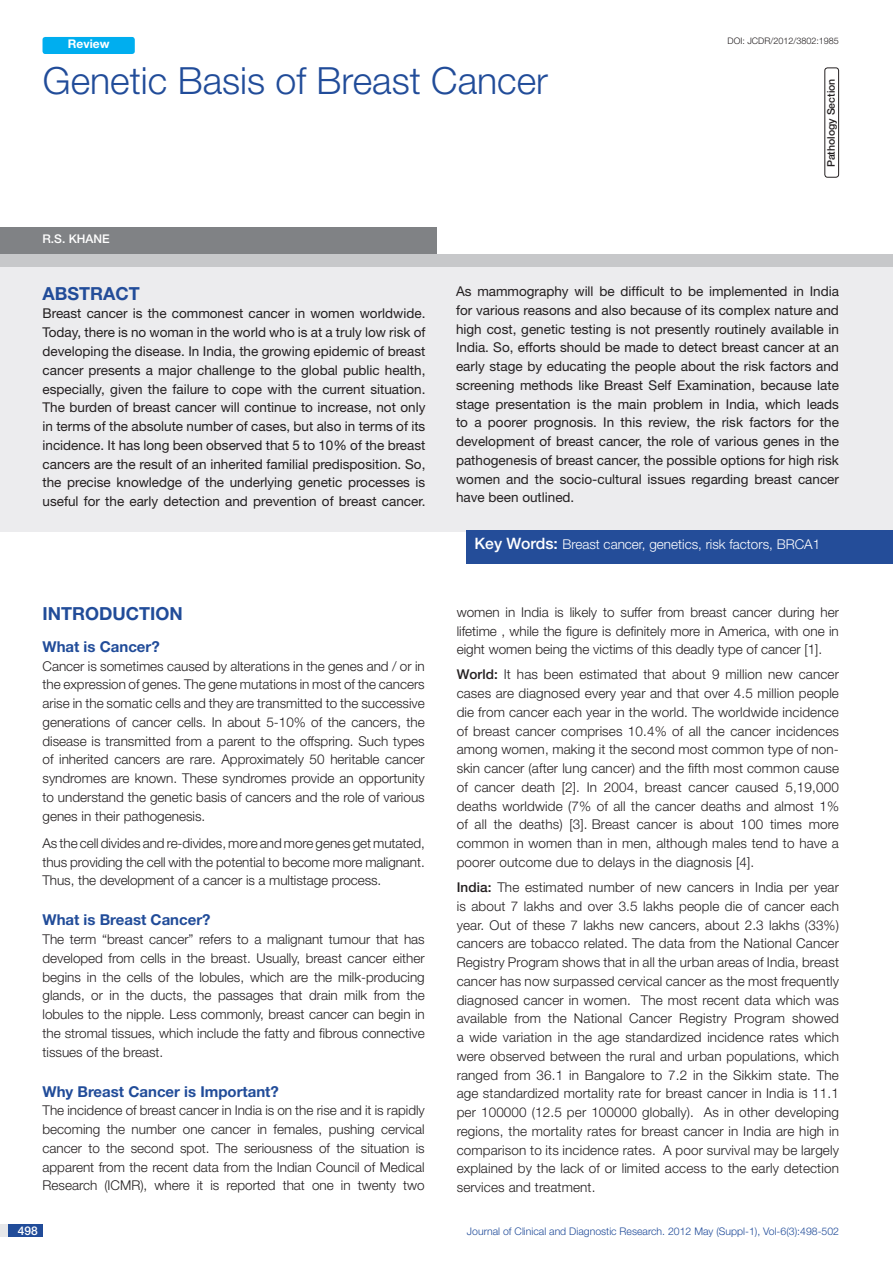
<style>
.page{position:relative;width:893px;height:1263px;background:#fff}
.page>*{position:absolute;margin:0;border:0;box-sizing:border-box;transform-origin:0 0}
.t1{font:300 37.5px "Helvetica Neue";color:#214c99}
.Level_1{font:700 18px "Helvetica Neue";color:#214c99}
.Abstract_head{font:700 18px "Helvetica Neue";color:#214c99}
.Level_2{font:700 15px "Helvetica Neue";color:#214c99}
.Body_text{font:300 13.5px/18.8px "Helvetica Neue";color:#231f20;text-align:justify}
.Abstract_text{font:13.5px/18.8px "Helvetica Neue";color:#231f20;text-align:justify}
.t2{font:300 13.5px "Helvetica Neue";color:#fff}
.Author{font:500 12px "Helvetica Neue";color:#fff}
.t3{font:700 12px "Helvetica Neue";color:#fff}
.t4{font:300 10.5px "Helvetica Neue";color:#214c99}
.t5{font:500 10.5px "Helvetica Neue";color:#231f20}
.DOI{font:300 9px "Helvetica Neue";color:#231f20}
.s1{color:#244d99}
.s2{font-weight:500;font-size:15.75px}
.s3{font-weight:500}
</style>
<div class="page">
<div style="left:0;top:1224px;width:43px;height:13px;background:#e6e7e9"></div>
<div style="left:8px;top:1224px;width:35px;height:13px;background:#214c99"></div>
<div style="left:0;top:256px;width:893px;height:275px;background:#ececee"></div>
<div style="left:0;top:254px;width:893px;height:12px;background:#c7c8ca"></div>
<div style="left:466px;top:530px;width:427px;height:34px;background:#244d99"></div>
<div style="left:0;top:227px;width:436px;height:27px;background:#808285"></div>
<div style="left:824px;top:68px;width:15px;height:110px;border:1px solid #231f20;border-radius:3px"></div>
<div style="left:43px;top:37px;width:92px;height:17px;background:#00aeef;border-radius:3px"></div>
<p class="t3" style="left:68px;top:37px;width:43px">Review</p>
<p class="DOI" style="left:728px;top:35px;width:113px">DOI: JCDR/2012/3802:1985</p>
<p class="t1" style="left:43px;top:58px;width:507px">Genetic Basis of Breast Cancer</p>
<p class="Author" style="left:43px;top:232px;width:69px">R.S. Khane</p>
<p class="t5" style="left:825px;top:167px;width:90px;rotate:-90deg">Pathology Section</p>
<p class="Abstract_head" style="left:43px;top:282px;width:99px">ABST<span class="s1">RAC</span>T</p>
<p class="Abstract_text" style="left:43px;top:304px;width:384px">Breast cancer is the commonest cancer in women worldwide.<br>Today, there is no woman in the world who is at a truly low risk of developing the disease. In India, the growing epidemic of breast cancer presents a major challenge to the global public health, especially, given the failure to cope with the current situation.<br>The burden of breast cancer will continue to increase, not only in terms of the absolute number of cases, but also in terms of its incidence. It has long been observed that 5 to 10% of the breast cancers are the result of an inherited familial predisposition. So, the precise knowledge of the underlying genetic processes is useful for the early detection and prevention of breast cancer.</p>
<p class="Level_1" style="left:43px;top:603px;width:142px">Introduction</p>
<p class="Level_2" style="left:43px;top:637px;width:119px">What is Cancer?</p>
<p class="Body_text" style="left:43px;top:656px;width:384px">Cancer is sometimes caused by alterations in the genes and / or in the expression of genes. The gene mutations in most of the cancers arise in the somatic cells and they are transmitted to the successive generations of cancer cells. In about 5-10% of the cancers, the disease is transmitted from a parent to the offspring. Such types of inherited cancers are rare. Approximately 50 heritable cancer syndromes are known. These syndromes provide an opportunity to understand the genetic basis of cancers and the role of various genes in their pathogenesis.</p>
<p class="Body_text" style="left:43px;top:833px;width:384px">As the cell divides and re-divides, more and more genes get mutated, thus providing the cell with the potential to become more malignant.<br>Thus, the development of a cancer is a multistage process.</p>
<p class="Level_2" style="left:43px;top:911px;width:170px">What is Breast Cancer?</p>
<p class="Body_text" style="left:43px;top:929px;width:384px">The term “breast cancer” refers to a malignant tumour that has developed from cells in the breast. Usually, breast cancer either begins in the cells of the lobules, which are the milk-producing glands, or in the ducts, the passages that drain milk from the lobules to the nipple. Less commonly, breast cancer can begin in the stromal tissues, which include the fatty and fibrous connective tissues of the breast.</p>
<p class="Level_2" style="left:43px;top:1082px;width:238px">Why Breast Cancer is Important?</p>
<p class="Body_text" style="left:43px;top:1101px;width:384px">The incidence of breast cancer in India is on the rise and it is rapidly becoming the number one cancer in females, pushing cervical cancer to the second spot. The seriousness of the situation is apparent from the recent data from the Indian Council of Medical Research (ICMR), where it is reported that one in twenty two</p>
<p class="Abstract_text" style="left:456px;top:282px;width:384px">As mammography will be difficult to be implemented in India for various reasons and also because of its complex nature and high cost, genetic testing is not presently routinely available in India. So, efforts should be made to detect breast cancer at an early stage by educating the people about the risk factors and screening methods like Breast Self Examination, because late stage presentation is the main problem in India, which leads to a poorer prognosis. In this review, the risk factors for the development of breast cancer, the role of various genes in the pathogenesis of breast cancer, the possible options for high risk women and the socio-cultural issues regarding breast cancer have been outlined.</p>
<p class="t2" style="left:474px;top:536px;width:347px"><span class="s2">Key Words:</span> Breast cancer, genetics, risk factors, BRCA1</p>
<p class="Body_text" style="left:457px;top:602px;width:384px">women in India is likely to suffer from breast cancer during her lifetime , while the figure is definitely more in America, with one in eight women being the victims of this deadly type of cancer [1].</p>
<p class="Body_text" style="left:457px;top:665px;width:384px"><span class="s3">World:</span> It has been estimated that about 9 million new cancer cases are diagnosed every year and that over 4.5 million people die from cancer each year in the world. The worldwide incidence of breast cancer comprises 10.4% of all the cancer incidences among women, making it the second most common type of non&shy;skin cancer (after lung cancer) and the fifth most common cause of cancer death [2]. In 2004, breast cancer caused 5,19,000 deaths worldwide (7% of all the cancer deaths and almost 1% of all the deaths) [3]. Breast cancer is about 100 times more common in women than in men, although males tend to have a poorer outcome due to delays in the diagnosis [4].</p>
<p class="Body_text" style="left:457px;top:877px;width:384px"><span class="s3">India:</span> The estimated number of new cancers in India per year is about 7 lakhs and over 3.5 lakhs people die of cancer each year. Out of these 7 lakhs new cancers, about 2.3 lakhs (33%) cancers are tobacco related. The data from the National Cancer Registry Program shows that in all the urban areas of India, breast cancer has now surpassed cervical cancer as the most frequently diagnosed cancer in women. The most recent data which was available from the National Cancer Registry Program showed a wide variation in the age standardized incidence rates which were observed between the rural and urban populations, which ranged from 36.1 in Bangalore to 7.2 in the Sikkim state. The age standardized mortality rate for breast cancer in India is 11.1 per 100000 (12.5 per 100000 globally). As in other developing regions, the mortality rates for breast cancer in India are high in comparison to its incidence rates. A poor survival may be largely explained by the lack of or limited access to the early detection services and treatment.</p>
<p class="Author" style="left:18px;top:1223px;width:22px">498</p>
<p class="t4" style="left:467px;top:1225px;width:374px">Journal of Clinical and Diagnostic Research. 2012 May (Suppl-1), Vol-6(3):498-502</p>
</div>
